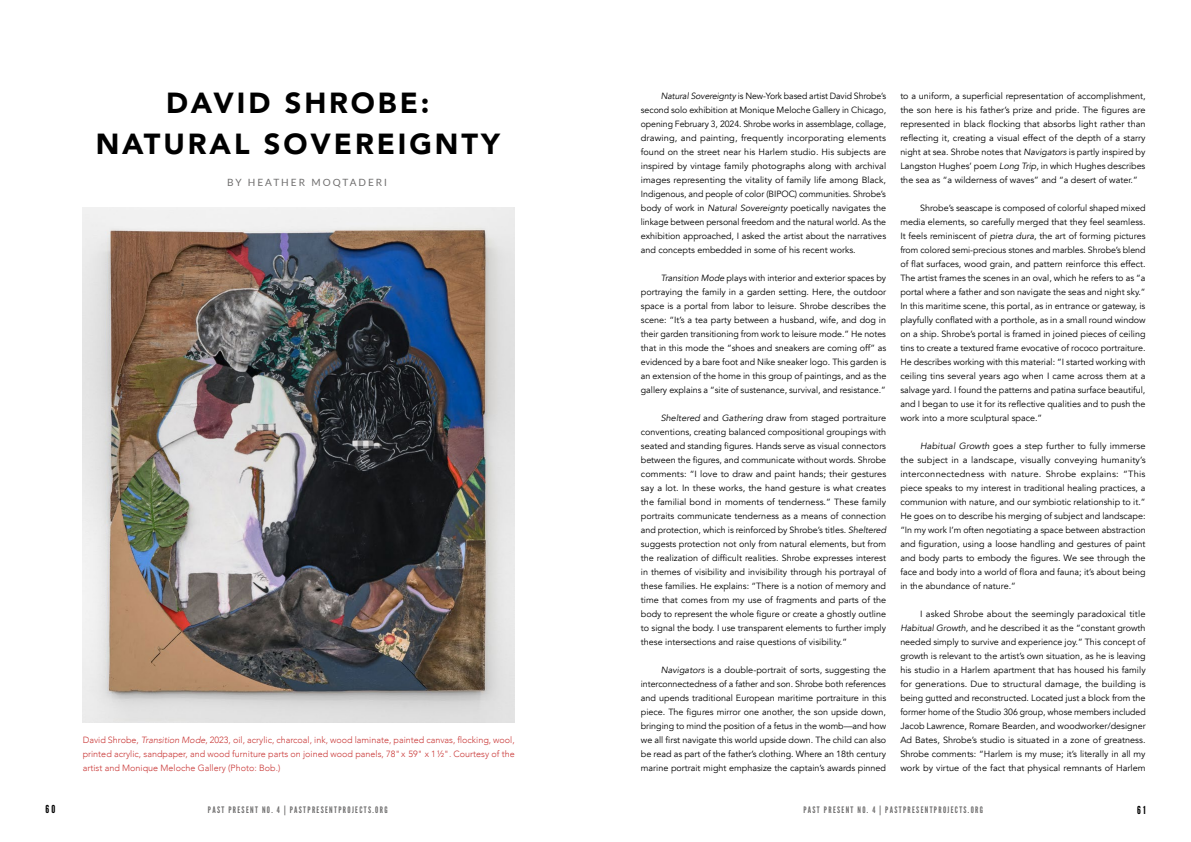
<style>
.page{position:relative;width:1191px;height:842px;background:#fff}
.page>*{position:absolute;margin:0;border:0;box-sizing:border-box;transform-origin:0 0}
.t1{font:900 29px/41px "Avenir";letter-spacing:.1em;color:#000;text-align:center}
.t2{font:11px "League Gothic";color:#000}
.t3{font:10px "Lato";letter-spacing:.2em;color:#706f6f}
.t4{font:9px/14px "Avenir";color:#000;text-align:justify}
.t5{font:300 9px/14px "Avenir";color:#c93736;text-align:justify}
.t6{font:9px "League Gothic";letter-spacing:.15em;color:#706f6f}
.s1{font-style:italic}
</style>
<div class="page">
<img style="left:83px;top:208px;width:432px;height:514px">
<h1 class="t1" style="left:96px;top:82px;width:405px">DAVID SHROBE:<br>NATURAL SOVEREIGNTY</h1>
<p class="t3" style="left:227px;top:175px;width:161px">BY HEATHER MOQTADERI</p>
<p class="t5" style="left:83px;top:733px;width:434px">David Shrobe, <span class="s1">Transition Mode</span>, 2023, oil, acrylic, charcoal, ink, wood laminate, painted canvas, flocking, wool, printed acrylic, sandpaper, and wood furniture parts on joined wood panels, 78" x 59" x 1 ½". Courtesy of the artist and Monique Meloche Gallery (Photo: Bob.)</p>
<p class="t4" style="left:641px;top:89px;width:247px;text-indent:20px"><span class="s1">Natural Sovereignty</span> is New-York based artist David Shrobe’s second solo exhibition at Monique Meloche Gallery in Chicago, opening February 3, 2024. Shrobe works in assemblage, collage, drawing, and painting, frequently incorporating elements found on the street near his Harlem studio. His subjects are inspired by vintage family photographs along with archival images representing the vitality of family life among Black, Indigenous, and people of color (BIPOC) communities. Shrobe’s body of work in <span class="s1">Natural Sovereignty</span> poetically navigates the linkage between personal freedom and the natural world. As the exhibition approached, I asked the artist about the narratives and concepts embedded in some of his recent works.</p>
<p class="t4" style="left:641px;top:271px;width:247px;text-indent:20px"><span class="s1">Transition Mode</span> plays with interior and exterior spaces by portraying the family in a garden setting. Here, the outdoor space is a portal from labor to leisure. Shrobe describes the scene: “It’s a tea party between a husband, wife, and dog in their garden transitioning from work to leisure mode.” He notes that in this mode the “shoes and sneakers are coming off” as evidenced by a bare foot and Nike sneaker logo. This garden is an extension of the home in this group of paintings, and as the gallery explains a “site of sustenance, survival, and resistance.”</p>
<p class="t4" style="left:641px;top:411px;width:247px;text-indent:20px"><span class="s1">Sheltered</span> and <span class="s1">Gathering</span> draw from staged portraiture conventions, creating balanced compositional groupings with seated and standing figures. Hands serve as visual connectors between the figures, and communicate without words. Shrobe comments: “I love to draw and paint hands; their gestures say a lot. In these works, the hand gesture is what creates the familial bond in moments of tenderness.” These family portraits communicate tenderness as a means of connection and protection, which is reinforced by Shrobe’s titles. <span class="s1">Sheltered </span>suggests protection not only from natural elements, but from the realization of difficult realities. Shrobe expresses interest in themes of visibility and invisibility through his portrayal of these families. He explains: “There is a notion of memory and time that comes from my use of fragments and parts of the body to represent the whole figure or create a ghostly outline to signal the body. I use transparent elements to further imply these intersections and raise questions of visibility.”</p>
<p class="t4" style="left:641px;top:663px;width:247px;text-indent:20px"><span class="s1">Navigators</span> is a double-portrait of sorts, suggesting the interconnectedness of a father and son. Shrobe both references and upends traditional European maritime portraiture in this piece. The figures mirror one another, the son upside down, bringing to mind the position of a fetus in the womb—and how we all first navigate this world upside down. The child can also be read as part of the father’s clothing. Where an 18th century marine portrait might emphasize the captain’s awards pinned</p>
<p class="t4" style="left:900px;top:89px;width:247px">to a uniform, a superficial representation of accomplishment, the son here is his father’s prize and pride. The figures are represented in black flocking that absorbs light rather than reflecting it, creating a visual effect of the depth of a starry night at sea. Shrobe notes that <span class="s1">Navigators</span> is partly inspired by Langston Hughes’ poem <span class="s1">Long Trip</span>, in which Hughes describes the sea as “a wilderness of waves” and “a desert of water.”</p>
<p class="t4" style="left:900px;top:201px;width:247px;text-indent:20px">Shrobe’s seascape is composed of colorful shaped mixed media elements, so carefully merged that they feel seamless.<br>It feels reminiscent of <span class="s1">pietra dura</span>, the art of forming pictures from colored semi-precious stones and marbles. Shrobe’s blend of flat surfaces, wood grain, and pattern reinforce this effect.<br>The artist frames the scenes in an oval, which he refers to as “a portal where a father and son navigate the seas and night sky.” In this maritime scene, this portal, as in entrance or gateway, is playfully conflated with a porthole, as in a small round window on a ship. Shrobe’s portal is framed in joined pieces of ceiling tins to create a textured frame evocative of rococo portraiture.<br>He describes working with this material: “I started working with ceiling tins several years ago when I came across them at a salvage yard. I found the patterns and patina surface beautiful, and I began to use it for its reflective qualities and to push the work into a more sculptural space.”</p>
<p class="t4" style="left:900px;top:439px;width:247px;text-indent:20px"><span class="s1">Habitual Growth</span> goes a step further to fully immerse the subject in a landscape, visually conveying humanity’s interconnectedness with nature. Shrobe explains: “This piece speaks to my interest in traditional healing practices, a communion with nature, and our symbiotic relationship to it.” He goes on to describe his merging of subject and landscape: “In my work I’m often negotiating a space between abstraction and figuration, using a loose handling and gestures of paint and body parts to embody the figures. We see through the face and body into a world of flora and fauna; it’s about being in the abundance of nature.”</p>
<p class="t4" style="left:900px;top:607px;width:247px;text-indent:20px">I asked Shrobe about the seemingly paradoxical title <span class="s1">Habitual Growth</span>, and he described it as the “constant growth needed simply to survive and experience joy.” This concept of growth is relevant to the artist’s own situation, as he is leaving his studio in a Harlem apartment that has housed his family for generations. Due to structural damage, the building is being gutted and reconstructed. Located just a block from the former home of the Studio 306 group, whose members included Jacob Lawrence, Romare Bearden, and woodworker/designer Ad Bates, Shrobe’s studio is situated in a zone of greatness.<br>Shrobe comments: “Harlem is my muse; it’s literally in all my work by virtue of the fact that physical remnants of Harlem</p>
<p class="t2" style="left:45px;top:802px;width:11px">60</p>
<p class="t6" style="left:208px;top:804px;width:181px">PAST PRESENT NO. 4 | PASTPRESENTPROJECTS.ORG</p>
<p class="t2" style="left:1137px;top:804px;width:10px">61</p>
<p class="t6" style="left:803px;top:804px;width:181px">PAST PRESENT NO. 4 | PASTPRESENTPROJECTS.ORG</p>
</div>
